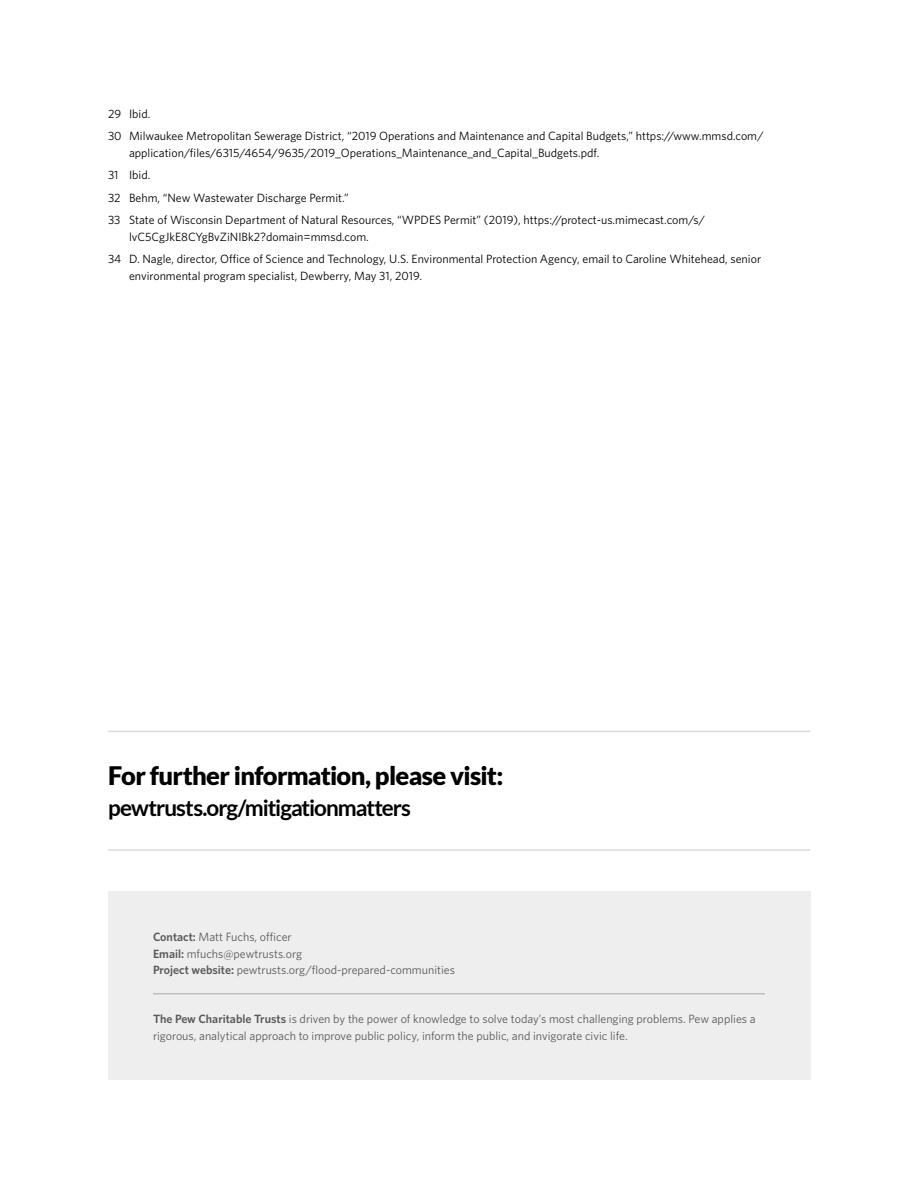
<style>
.page{position:relative;width:918px;height:1188px;background:#fff}
.page>*{position:absolute;margin:0;border:0;box-sizing:border-box;transform-origin:0 0}
.t1{font:900 25.5px "Lato";letter-spacing:-.03em;color:#000}
.t2{font:700 22.5px "Lato";letter-spacing:-.045em;color:#000101}
.t3{font:12px/22.5px "Whitney";color:#000}
.t4{font:12px/16.5px "Whitney";color:#58595b}
.s1{font-weight:600}
</style>
<div class="page">
<hr style="left:108px;top:731px;width:702px;height:1px;background:#000">
<hr style="left:108px;top:849px;width:702px;height:2px;background:#000">
<div style="left:108px;top:891px;width:702px;height:189px;background:#eee"></div>
<hr style="left:153px;top:993px;width:612px;height:1px;background:#000">
<p class="t3" style="left:108px;top:102px;width:657px">29 Ibid.<br>30 Milwaukee Metropolitan Sewerage District, “2019 Operations and Maintenance and Capital Budgets,” https://www.mmsd.com/</p>
<p class="t3" style="left:108px;top:141px;width:598px;text-indent:21px">application/files/6315/4654/9635/2019_Operations_Maintenance_and_Capital_Budgets.pdf.<br>31 Ibid.<br>32 Behm, “New Wastewater Discharge Permit.”<br>33 State of Wisconsin Department of Natural Resources, “WPDES Permit” (2019), https://protect-us.mimecast.com/s/</p>
<p class="t3" style="left:108px;top:225px;width:655px;text-indent:21px">lvC5CgJkE8CYgBvZiNIBk2?domain=mmsd.com.<br>34 D. Nagle, director, Office of Science and Technology, U.S. Environmental Protection Agency, email to Caroline Whitehead, senior</p>
<p class="t3" style="left:129px;top:264px;width:295px">environmental program specialist, Dewberry, May 31, 2019.</p>
<h1 class="t1" style="left:108px;top:761px;width:397px">For further information, please visit:</h1>
<h2 class="t2" style="left:108px;top:795px;width:304px">pewtrusts.org/mitigationmatters</h2>
<p class="t4" style="left:153px;top:928px;width:304px"><span class="s1">Contact:</span> Matt Fuchs, officer<br><span class="s1">Email:</span> mfuchs@pewtrusts.org<br><span class="s1">Project website:</span> pewtrusts.org/flood-prepared-communities</p>
<p class="t4" style="left:153px;top:1010px;width:604px"><span class="s1">The Pew Charitable Trusts</span> is driven by the power of knowledge to solve today’s most challenging problems. Pew applies a rigorous, analytical approach to improve public policy, inform the public, and invigorate civic life.</p>
</div>
